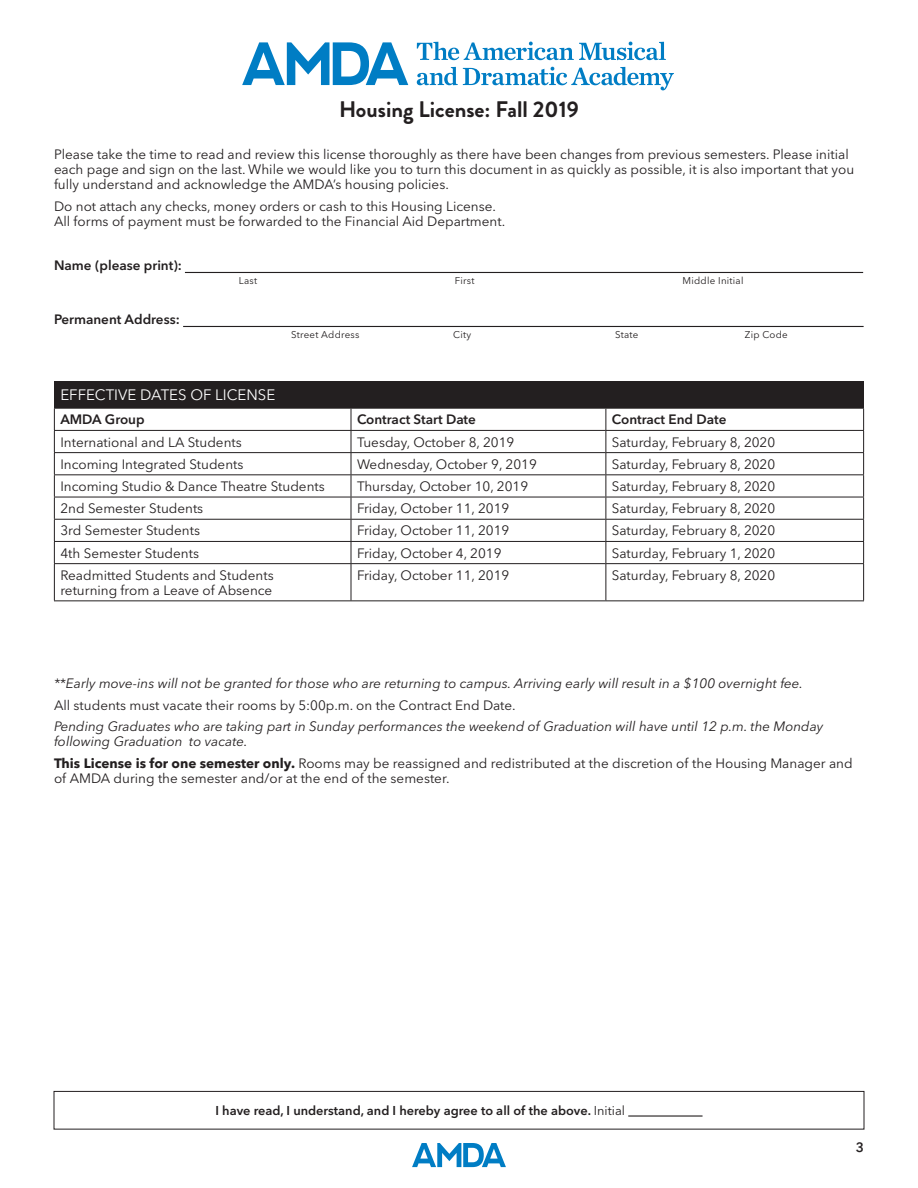
<style>
.page{position:relative;width:918px;height:1188px;background:#fff}
.page>*{position:absolute;margin:0;border:0;box-sizing:border-box;transform-origin:0 0}
.t1{font:700 22.5px "Brandon Grotesque";color:#231f20}
.t2{font:15px "Avenir Next LT Pro";color:#fff}
.t3{font:13.5px/15px "Avenir Next LT Pro";color:#231f20}
.t4{font:italic 13.5px/15px "Avenir Next LT Pro";color:#231f20}
.SubHead__Avenir10{font:600 13.5px "Avenir Next LT Pro";color:#231f20}
.t5{font:600 12.75px "Avenir Next LT Pro";color:#231f20}
.Form_Line_Label{font:9.75px "Avenir Next LT Pro";letter-spacing:.025em;color:#231f20}
.s1{font-weight:700}
.s2{font-weight:400}
</style>
<div class="page">
<svg style="left:417px;top:67px;width:257px;height:23px"></svg>
<svg style="left:417px;top:42px;width:249px;height:18px"></svg>
<svg style="left:242px;top:42px;width:166px;height:43px"></svg>
<svg style="left:412px;top:1143px;width:94px;height:24px"></svg>
<hr style="left:185px;top:272px;width:678px;height:1px;background:#231f20">
<hr style="left:183px;top:326px;width:681px;height:1px;background:#231f20">
<div style="left:54px;top:381px;width:810px;height:27px;background:#231f20"></div>
<hr style="left:54px;top:408px;width:297px;height:1px;background:#231f20">
<hr style="left:351px;top:408px;width:255px;height:1px;background:#231f20">
<hr style="left:606px;top:408px;width:258px;height:1px;background:#231f20">
<hr style="left:54px;top:430px;width:297px;height:1px;background:#231f20">
<hr style="left:351px;top:430px;width:255px;height:1px;background:#231f20">
<hr style="left:606px;top:430px;width:258px;height:1px;background:#231f20">
<hr style="left:54px;top:452px;width:297px;height:1px;background:#231f20">
<hr style="left:351px;top:452px;width:255px;height:1px;background:#231f20">
<hr style="left:606px;top:452px;width:258px;height:1px;background:#231f20">
<hr style="left:54px;top:474px;width:297px;height:1px;background:#231f20">
<hr style="left:351px;top:474px;width:255px;height:1px;background:#231f20">
<hr style="left:606px;top:474px;width:258px;height:1px;background:#231f20">
<hr style="left:54px;top:497px;width:297px;height:1px;background:#231f20">
<hr style="left:351px;top:497px;width:255px;height:1px;background:#231f20">
<hr style="left:606px;top:497px;width:258px;height:1px;background:#231f20">
<hr style="left:54px;top:519px;width:297px;height:1px;background:#231f20">
<hr style="left:351px;top:519px;width:255px;height:1px;background:#231f20">
<hr style="left:606px;top:519px;width:258px;height:1px;background:#231f20">
<hr style="left:54px;top:541px;width:297px;height:1px;background:#231f20">
<svg style="left:54px;top:409px;width:1px;height:154px"></svg>
<hr style="left:351px;top:541px;width:255px;height:1px;background:#231f20">
<svg style="left:351px;top:409px;width:1px;height:154px"></svg>
<hr style="left:606px;top:541px;width:258px;height:1px;background:#231f20">
<svg style="left:606px;top:409px;width:1px;height:154px"></svg>
<svg style="left:863px;top:409px;width:1px;height:154px"></svg>
<hr style="left:54px;top:563px;width:297px;height:1px;background:#231f20">
<hr style="left:54px;top:564px;width:1px;height:36px;background:#231f20">
<hr style="left:351px;top:563px;width:255px;height:1px;background:#231f20">
<hr style="left:351px;top:564px;width:1px;height:36px;background:#231f20">
<hr style="left:606px;top:563px;width:258px;height:1px;background:#231f20">
<hr style="left:606px;top:564px;width:1px;height:36px;background:#231f20">
<hr style="left:863px;top:564px;width:1px;height:36px;background:#231f20">
<hr style="left:54px;top:600px;width:297px;height:1px;background:#231f20">
<hr style="left:351px;top:600px;width:255px;height:1px;background:#231f20">
<hr style="left:606px;top:600px;width:258px;height:1px;background:#231f20">
<hr style="left:628px;top:1115px;width:75px;height:2px;background:#231f20">
<div style="left:54px;top:1091px;width:810px;height:39px;border:1px solid #231f20"></div>
<p class="t1" style="left:339px;top:94px;width:241px">Housing License: Fall 2019</p>
<p class="t3" style="left:54px;top:147px;width:802px">Please take the time to read and review this license thoroughly as there have been changes from previous semesters. Please initial each page and sign on the last. While we would like you to turn this document in as quickly as possible, it is also important that you fully understand and acknowledge the AMDA’s housing policies.</p>
<p class="t3" style="left:54px;top:198px;width:453px">Do not attach any checks, money orders or cash to this Housing License.<br>All forms of payment must be forwarded to the Financial Aid Department.</p>
<p class="SubHead__Avenir10" style="left:54px;top:257px;width:129px">Name (please print):</p>
<p class="Form_Line_Label" style="left:239px;top:275px;width:20px">Last</p>
<p class="Form_Line_Label" style="left:455px;top:275px;width:21px">First</p>
<p class="Form_Line_Label" style="left:683px;top:275px;width:62px">Middle Initial</p>
<p class="SubHead__Avenir10" style="left:54px;top:311px;width:127px">Permanent Address:</p>
<p class="Form_Line_Label" style="left:291px;top:329px;width:70px">Street Address</p>
<p class="Form_Line_Label" style="left:453px;top:329px;width:20px">City</p>
<p class="Form_Line_Label" style="left:615px;top:329px;width:25px">State</p>
<p class="Form_Line_Label" style="left:745px;top:329px;width:44px">Zip Code</p>
<p class="t2" style="left:60px;top:386px;width:216px">EFFECTIVE DATES OF LICENSE</p>
<p class="SubHead__Avenir10" style="left:60px;top:411px;width:86px">AMDA Group</p>
<p class="SubHead__Avenir10" style="left:357px;top:411px;width:120px">Contract Start Date</p>
<p class="SubHead__Avenir10" style="left:612px;top:411px;width:116px">Contract End Date</p>
<p class="t3" style="left:60px;top:434px;width:183px">International and LA Students</p>
<p class="t3" style="left:357px;top:434px;width:159px">Tuesday, October 8, 2019</p>
<p class="t3" style="left:612px;top:434px;width:165px">Saturday, February 8, 2020</p>
<p class="t3" style="left:60px;top:457px;width:185px">Incoming Integrated Students</p>
<p class="t3" style="left:357px;top:457px;width:181px">Wednesday, October 9, 2019</p>
<p class="t3" style="left:612px;top:457px;width:165px">Saturday, February 8, 2020</p>
<p class="t3" style="left:60px;top:479px;width:266px">Incoming Studio &amp; Dance Theatre Students</p>
<p class="t3" style="left:357px;top:479px;width:173px">Thursday, October 10, 2019</p>
<p class="t3" style="left:612px;top:479px;width:165px">Saturday, February 8, 2020</p>
<p class="t3" style="left:60px;top:501px;width:144px">2nd Semester Students</p>
<p class="t3" style="left:357px;top:501px;width:154px">Friday, October 11, 2019</p>
<p class="t3" style="left:612px;top:501px;width:165px">Saturday, February 8, 2020</p>
<p class="t3" style="left:60px;top:523px;width:141px">3rd Semester Students</p>
<p class="t3" style="left:357px;top:523px;width:154px">Friday, October 11, 2019</p>
<p class="t3" style="left:612px;top:523px;width:165px">Saturday, February 8, 2020</p>
<p class="t3" style="left:60px;top:545px;width:140px">4th Semester Students</p>
<p class="t3" style="left:357px;top:545px;width:146px">Friday, October 4, 2019</p>
<p class="t3" style="left:612px;top:545px;width:165px">Saturday, February 1, 2020</p>
<p class="t3" style="left:60px;top:568px;width:215px">Readmitted Students and Students returning from a Leave of Absence</p>
<p class="t3" style="left:357px;top:568px;width:154px">Friday, October 11, 2019</p>
<p class="t3" style="left:612px;top:568px;width:165px">Saturday, February 8, 2020</p>
<p class="t4" style="left:54px;top:676px;width:751px">**Early move-ins will not be granted for those who are returning to campus. Arriving early will result in a $100 overnight fee.</p>
<p class="t3" style="left:54px;top:697px;width:463px">All students must vacate their rooms by 5:00p.m. on the Contract End Date.</p>
<p class="t4" style="left:54px;top:719px;width:771px">Pending Graduates who are taking part in Sunday performances the weekend of Graduation will have until 12 p.m. the Monday following Graduation to vacate.</p>
<p class="t3" style="left:54px;top:756px;width:800px"><span class="s1">This License is for one semester only.</span> Rooms may be reassigned and redistributed at the discretion of the Housing Manager and of AMDA during the semester and/or at the end of the semester.</p>
<p class="t5" style="left:215px;top:1103px;width:411px">I have read, I understand, and I hereby agree to all of the above. <span class="s2">Initial</span></p>
<p class="SubHead__Avenir10" style="left:856px;top:1139px;width:10px">3</p>
</div>
